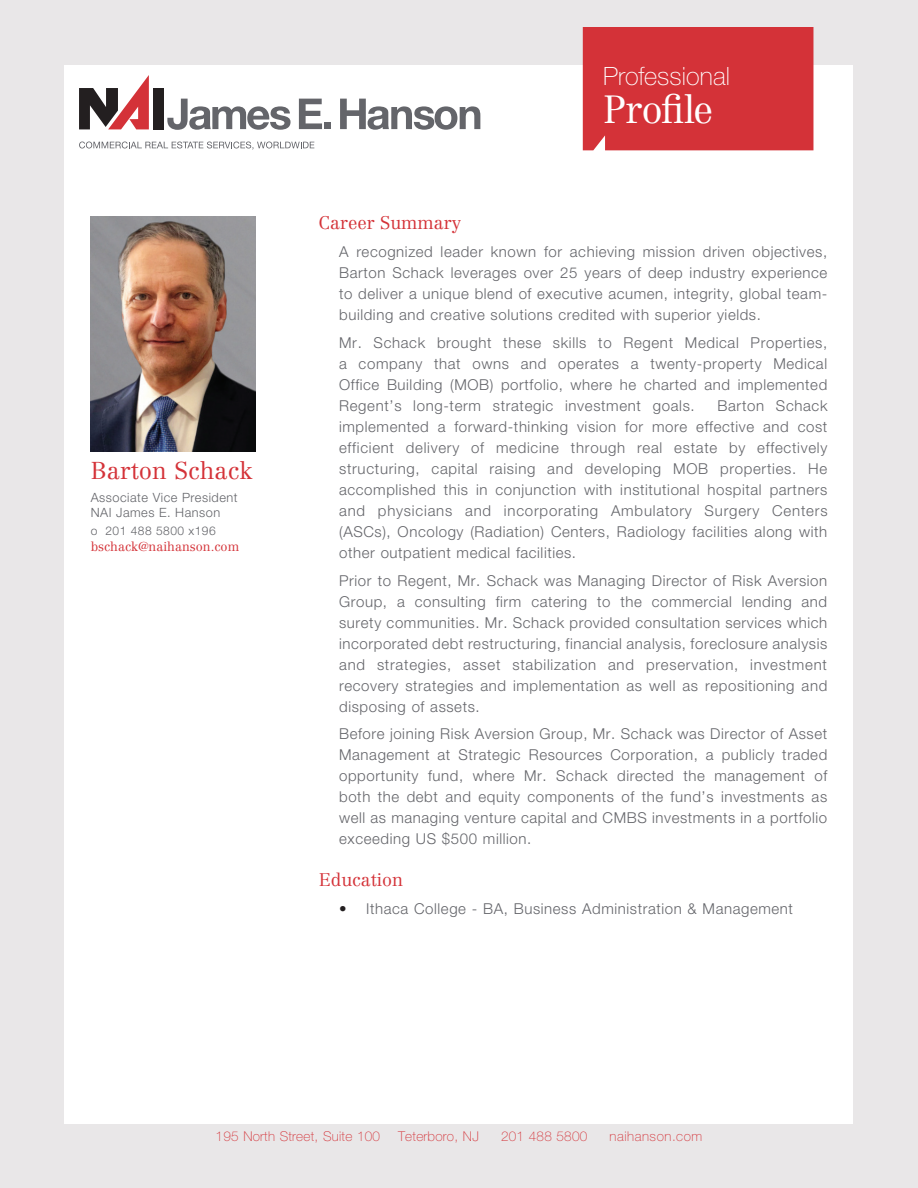
<style>
.page{position:relative;width:918px;height:1188px;background:#e9e7e8}
.page>*{position:absolute;margin:0;border:0;box-sizing:border-box;transform-origin:0 0}
.t1{font:300 38.7px "Centennial LT Std";letter-spacing:-.035em;color:#fff}
.t2{font:100 25.2px "Helvetica Neue LT Std";letter-spacing:.005em;color:#fff}
.Subhead{font:300 24px "Centennial LT Std";color:#d43238}
.t3{font:300 18px "Centennial LT Std";color:#d43238}
.Subhead-2{font:300 15px/21px "Helvetica Neue LT Std";letter-spacing:.04em;color:#64656a;text-align:justify}
.t4{font:100 13.5px "Helvetica Neue LT Std";letter-spacing:.02em;color:#d43238}
.t5{font:100 13.5px "Helvetica Neue LT Std";letter-spacing:.04em;color:#d43238}
.t6{font:300 12.75px "Helvetica Neue LT Std";letter-spacing:.04em;color:#64656a}
.t7{font:300 12.75px "Centennial LT Std";color:#d43238}
.t8{font:300 12px "Helvetica Neue LT Std";letter-spacing:.04em;color:#64656a}
.s1{color:#231f20}
</style>
<div class="page">
<div style="left:65px;top:65px;width:788px;height:1059px;background:#fff"></div>
<div style="left:583px;top:27px;width:230px;height:123px;background:#d43238"></div>
<div style="left:153px;top:88px;width:10px;height:41px;background:#231f20"></div>
<svg style="left:79px;top:75px;width:70px;height:54px"></svg>
<svg style="left:167px;top:99px;width:124px;height:31px"></svg>
<svg style="left:299px;top:99px;width:23px;height:30px"></svg>
<div style="left:324px;top:123px;width:7px;height:6px;background:#64656a"></div>
<svg style="left:340px;top:99px;width:140px;height:31px"></svg>
<svg style="left:79px;top:142px;width:235px;height:8px"></svg>
<img style="left:91px;top:216px;width:165px;height:236px">
<p class="Subhead" style="left:91px;top:456px;width:164px">Barton Schack</p>
<p class="t6" style="left:91px;top:489px;width:148px">Associate Vice President</p>
<p class="t6" style="left:91px;top:505px;width:131px">NAI James E. Hanson</p>
<p class="t8" style="left:91px;top:523px;width:126px">o 201 488 5800 x196</p>
<p class="t7" style="left:91px;top:539px;width:150px">bschack@naihanson.com</p>
<p class="t2" style="left:603px;top:62px;width:128px">Professional</p>
<p class="t1" style="left:603px;top:86px;width:111px">Profile</p>
<p class="t3" style="left:319px;top:212px;width:144px">Career Summary</p>
<p class="Subhead-2" style="left:339px;top:241px;width:490px">A recognized leader known for achieving mission driven objectives, Barton Schack leverages over 25 years of deep industry experience to deliver a unique blend of executive acumen, integrity, global team&shy;building and creative solutions credited with superior yields.</p>
<p class="Subhead-2" style="left:339px;top:332px;width:490px">Mr. Schack brought these skills to Regent Medical Properties, a company that owns and operates a twenty-property Medical Office Building (MOB) portfolio, where he charted and implemented Regent’s long-term strategic investment goals.</p>
<p class="Subhead-2" style="left:339px;top:395px;width:490px;text-indent:378px">Barton Schack implemented a forward-thinking vision for more effective and cost efficient delivery of medicine through real estate by effectively structuring, capital raising and developing MOB properties. He accomplished this in conjunction with institutional hospital partners and physicians and incorporating Ambulatory Surgery Centers (ASCs), Oncology (Radiation) Centers, Radiology facilities along with other outpatient medical facilities.</p>
<p class="Subhead-2" style="left:339px;top:570px;width:490px">Prior to Regent, Mr. Schack was Managing Director of Risk Aversion Group, a consulting firm catering to the commercial lending and surety communities. Mr. Schack provided consultation services which incorporated debt restructuring, financial analysis, foreclosure analysis and strategies, asset stabilization and preservation, investment recovery strategies and implementation as well as repositioning and disposing of assets.</p>
<p class="Subhead-2" style="left:339px;top:723px;width:490px">Before joining Risk Aversion Group, Mr. Schack was Director of Asset Management at Strategic Resources Corporation, a publicly traded opportunity fund, where Mr. Schack directed the management of both the debt and equity components of the fund’s investments as well as managing venture capital and CMBS investments in a portfolio exceeding US $500 million.</p>
<p class="t3" style="left:319px;top:869px;width:86px">Education</p>
<p class="Subhead-2" style="left:339px;top:898px;width:455px"><span class="s1">•</span> Ithaca College - BA, Business Administration &amp; Management</p>
<p class="t4" style="left:216px;top:1128px;width:166px">195 North Street, Suite 100</p>
<p class="t4" style="left:398px;top:1128px;width:82px">Teterboro, NJ</p>
<p class="t4" style="left:501px;top:1128px;width:88px">201 488 5800</p>
<p class="t5" style="left:610px;top:1128px;width:94px">naihanson.com</p>
</div>
